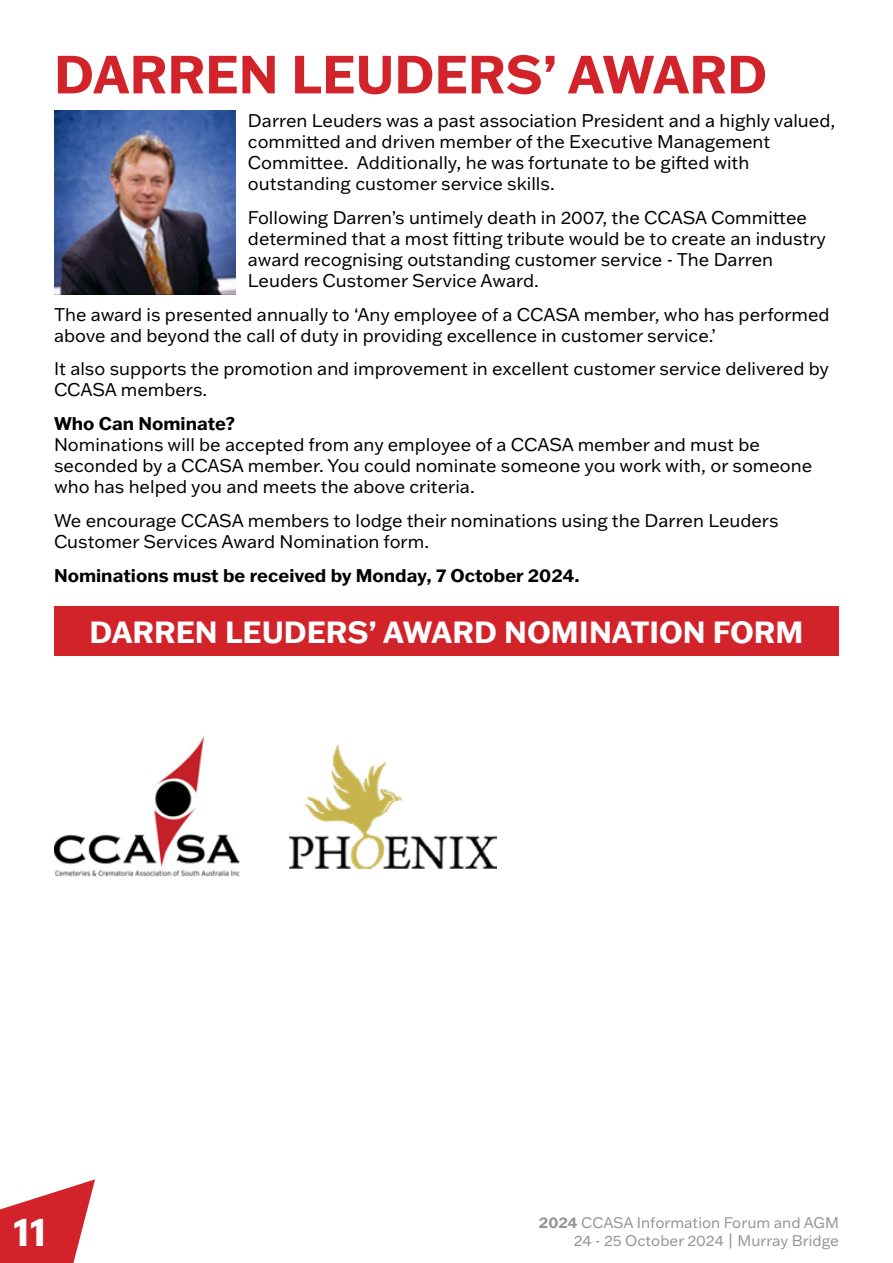
<style>
.page{position:relative;width:893px;height:1263px;background:#fff}
.page>*{position:absolute;margin:0;border:0;box-sizing:border-box;transform-origin:0 0}
.t1{font:700 52.5px "Franklin Gothic ATF";color:#d2232a}
.t2{font:700 37.95px "Franklin Gothic ATF";color:#fff}
.t3{font:700 30px "Franklin Gothic ATF";color:#fff}
.t4{font:18px/21px "Franklin Gothic ATF";color:#000}
.t5{font:700 18px "Franklin Gothic ATF";color:#000}
.t6{font:15px/18px "Franklin Gothic ATF";color:#939598;text-align:right}
.s1{font-weight:700}
</style>
<div class="page">
<img style="left:54px;top:111px;width:181px;height:184px">
<div style="left:54px;top:607px;width:785px;height:49px;background:#d2232a"></div>
<img style="left:290px;top:744px;width:206px;height:125px">
<img style="left:54px;top:736px;width:185px;height:141px">
<svg style="left:0;top:1179px;width:95px;height:84px"></svg>
<h1 class="t1" style="left:54px;top:39px;width:715px">DARREN LEUDERS’ AWARD</h1>
<p class="t4" style="left:248px;top:110px;width:589px">Darren Leuders was a past association President and a highly valued, committed and driven member of the Executive Management Committee. Additionally, he was fortunate to be gifted with outstanding customer service skills.</p>
<p class="t4" style="left:248px;top:206px;width:580px">Following Darren’s untimely death in 2007, the CCASA Committee determined that a most fitting tribute would be to create an industry award recognising outstanding customer service - The Darren Leuders Customer Service Award.</p>
<p class="t4" style="left:54px;top:303px;width:777px">The award is presented annually to ‘Any employee of a CCASA member, who has performed above and beyond the call of duty in providing excellence in customer service.’</p>
<p class="t4" style="left:54px;top:358px;width:777px">It also supports the promotion and improvement in excellent customer service delivered by<br>CCASA members.</p>
<p class="t5" style="left:54px;top:412px;width:183px">Who Can Nominate?</p>
<p class="t4" style="left:54px;top:434px;width:760px">Nominations will be accepted from any employee of a CCASA member and must be seconded by a CCASA member. You could nominate someone you work with, or someone who has helped you and meets the above criteria.</p>
<p class="t4" style="left:54px;top:510px;width:726px">We encourage CCASA members to lodge their nominations using the Darren Leuders<br>Customer Services Award Nomination form.</p>
<p class="t5" style="left:54px;top:563px;width:527px">Nominations must be received by Monday, 7 October 2024.</p>
<h3 class="t3" style="left:89px;top:612px;width:716px">DARREN LEUDERS’ AWARD NOMINATION FORM</h3>
<h2 class="t2" style="left:14px;top:1207px;width:34px">11</h2>
<p class="t6" style="left:539px;top:1213px;width:302px"><span class="s1">2024</span> CCASA Information Forum and AGM<br>24 - 25 October 2024 | Murray Bridge</p>
</div>
